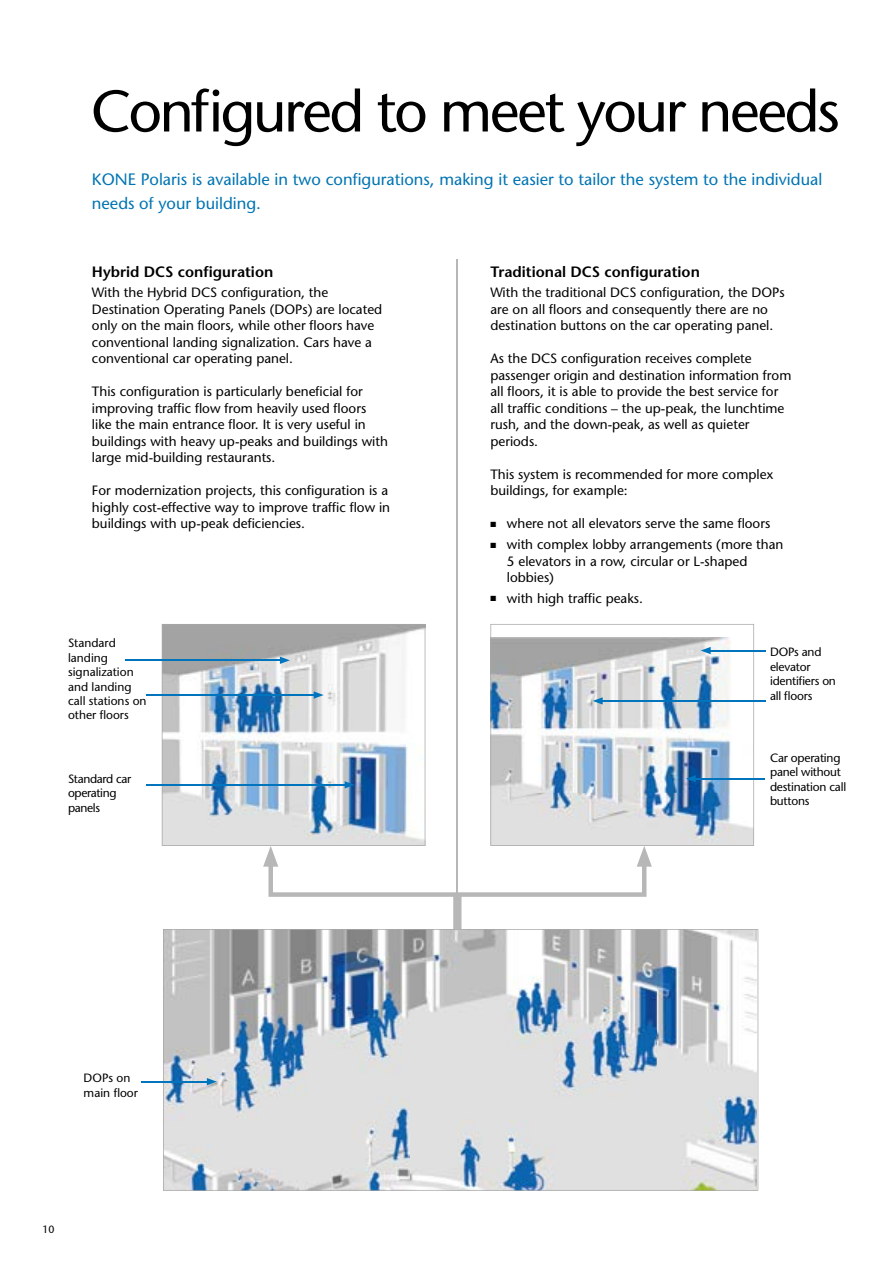
<style>
.page{position:relative;width:893px;height:1263px;background:#fff}
.page>*{position:absolute;margin:0;border:0;box-sizing:border-box;transform-origin:0 0}
.t1{font:58.5px "Stone Sans";letter-spacing:-.04em;color:#000}
.t2{font:16.5px/24px "Stone Sans";color:#0074b3}
.t3{font:600 15px "Stone Sans";color:#000}
.t4{font:13.5px/16.5px "Stone Sans";color:#000}
.t5{font:12px/14.4px "Stone Sans";letter-spacing:-.02em;color:#000}
.t6{font:12px/14.4px "Stone Sans";color:#000}
.t7{font:10.5px "Stone Sans";color:#000}
</style>
<div class="page">
<hr style="left:456px;top:259px;width:2px;height:634px;background:#b7b7b7">
<svg style="left:162px;top:624px;width:263px;height:222px"></svg>
<svg style="left:490px;top:624px;width:264px;height:222px"></svg>
<svg style="left:263px;top:846px;width:389px;height:83px"></svg>
<svg style="left:163px;top:929px;width:595px;height:262px;background:#c2c9d0"></svg>
<hr style="left:708px;top:650px;width:57px;height:1px;background:#0075be">
<svg style="left:701px;top:647px;width:10px;height:7px"></svg>
<hr style="left:600px;top:700px;width:165px;height:1px;background:#0075be">
<svg style="left:593px;top:697px;width:10px;height:7px"></svg>
<hr style="left:693px;top:778px;width:72px;height:1px;background:#0075be">
<svg style="left:686px;top:775px;width:10px;height:7px"></svg>
<hr style="left:147px;top:784px;width:200px;height:1px;background:#0075be">
<svg style="left:345px;top:781px;width:10px;height:7px"></svg>
<hr style="left:125px;top:660px;width:157px;height:1px;background:#0075be">
<svg style="left:280px;top:657px;width:10px;height:7px"></svg>
<hr style="left:147px;top:694px;width:169px;height:2px;background:#0075be">
<svg style="left:314px;top:691px;width:10px;height:8px"></svg>
<hr style="left:142px;top:1081px;width:67px;height:1px;background:#0075be">
<svg style="left:207px;top:1078px;width:10px;height:7px"></svg>
<h1 class="t1" style="left:91px;top:75px;width:750px">Configured to meet your needs</h1>
<p class="t2" style="left:92px;top:167px;width:732px">KONE Polaris is available in two configurations, making it easier to tailor the system to the individual needs of your building.</p>
<p class="t3" style="left:92px;top:263px;width:183px">Hybrid DCS configuration</p>
<p class="t4" style="left:92px;top:284px;width:292px">With the Hybrid DCS configuration, the Destination Operating Panels (DOPs) are located only on the main floors, while other floors have conventional landing signalization. Cars have a conventional car operating panel.</p>
<p class="t4" style="left:92px;top:383px;width:298px">This configuration is particularly beneficial for improving traffic flow from heavily used floors like the main entrance floor. It is very useful in buildings with heavy up-peaks and buildings with large mid-building restaurants.</p>
<p class="t4" style="left:92px;top:482px;width:300px">For modernization projects, this configuration is a highly cost-effective way to improve traffic flow in buildings with up-peak deficiencies.</p>
<p class="t6" style="left:68px;top:636px;width:80px">Standard landing signalization and landing call stations on other floors</p>
<p class="t5" style="left:68px;top:771px;width:65px">Standard car operating panels</p>
<p class="t3" style="left:490px;top:263px;width:211px">Traditional DCS configuration</p>
<p class="t4" style="left:490px;top:284px;width:296px">With the traditional DCS configuration, the DOPs are on all floors and consequently there are no destination buttons on the car operating panel.</p>
<p class="t4" style="left:490px;top:350px;width:302px">As the DCS configuration receives complete passenger origin and destination information from all floors, it is able to provide the best service for all traffic conditions – the up-peak, the lunchtime rush, and the down-peak, as well as quieter periods.</p>
<p class="t4" style="left:490px;top:466px;width:285px">This system is recommended for more complex buildings, for example:</p>
<p class="t4" style="left:490px;top:515px;width:281px">■ where not all elevators serve the same floors</p>
<p class="t4" style="left:507px;top:536px;width:278px;text-indent:-16px">■ with complex lobby arrangements (more than<br>5 elevators in a row, circular or L-shaped lobbies)</p>
<p class="t4" style="left:490px;top:590px;width:154px">■ with high traffic peaks.</p>
<p class="t5" style="left:770px;top:645px;width:67px">DOPs and elevator identifiers on all floors</p>
<p class="t5" style="left:770px;top:750px;width:78px">Car operating panel without destination call buttons</p>
<p class="t6" style="left:84px;top:1071px;width:56px">DOPs on main floor</p>
<p class="t7" style="left:43px;top:1223px;width:14px">10</p>
</div>
